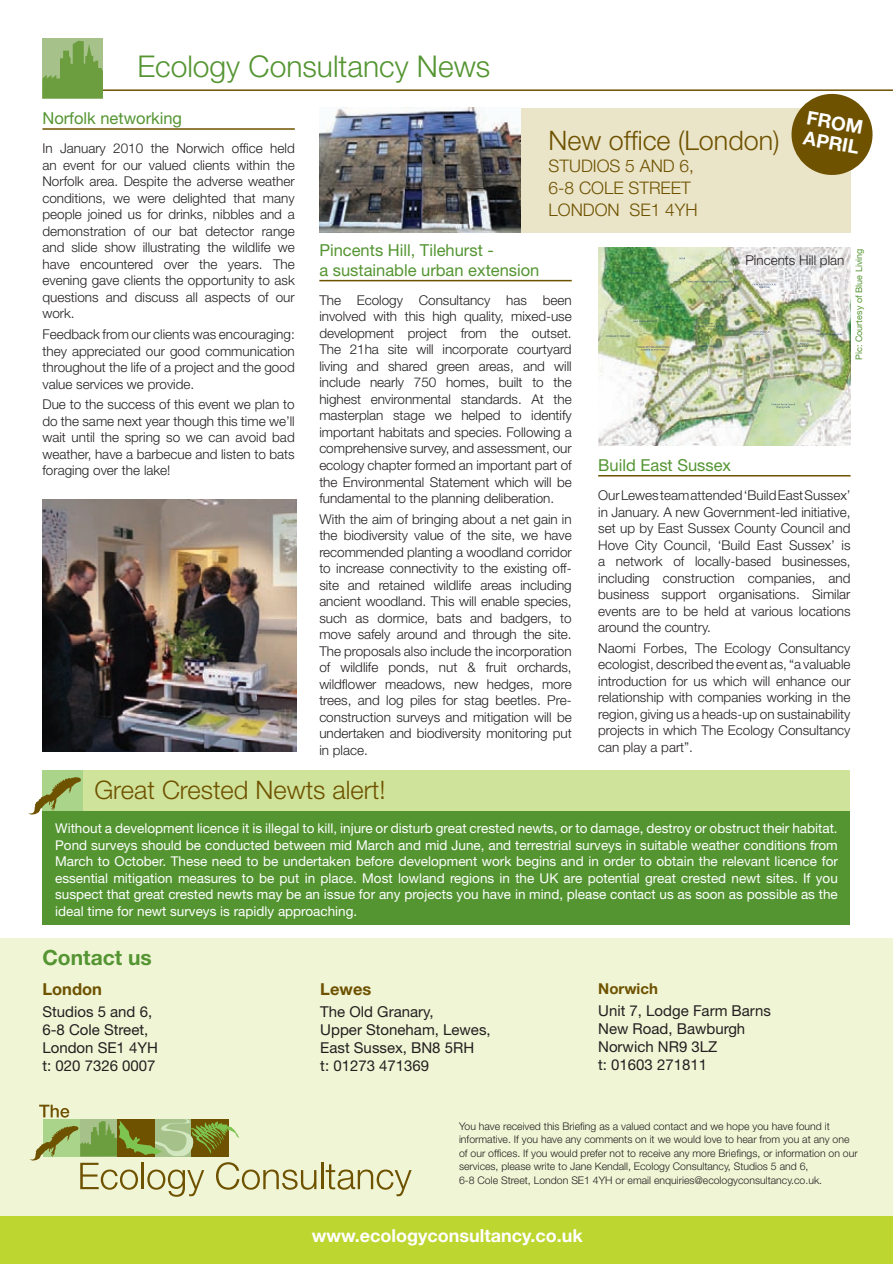
<style>
.page{position:relative;width:893px;height:1264px;background:#fff}
.page>*{position:absolute;margin:0;border:0;box-sizing:border-box;transform-origin:0 0}
.Text_Basic{font:300 30px "Helvetica Neue";color:#549532}
.t1{font:300 26.85px "Helvetica Neue";color:#6e5200}
.Text_Basic-2{font:300 25.5px "Helvetica Neue";color:#6e5200}
.Text_Basic-3{font:700 21px "Helvetica Neue";color:#549532}
.t2{font:700 18.9px "Helvetica Neue";color:#fff}
.Text_Basic-4{font:700 18px "Helvetica Neue";color:#fff}
.t3{font:300 17.25px "Helvetica Neue";color:#6e5200}
.Sub_Heads_2{font:16.5px/19.5px "Helvetica Neue";color:#549532}
.Text_Basic-5{font:700 16.5px "Helvetica Neue";color:#6e5200}
.Text_Basic-6{font:15px/18px "Helvetica Neue";color:#231f20}
.Text_Basic-7{font:700 15px "Helvetica Neue";color:#6e5200}
.Text_Basic-8{font:300 13.5px/16.5px "Helvetica Neue";color:#231f20;text-align:justify}
.t4{font:13.5px/16.5px "Helvetica Neue";color:#fff;text-align:justify}
.Text_Basic-9{font:300 10.5px/13.5px "Helvetica Neue";color:#231f20}
.t5{font:9px "Helvetica Neue";color:#549532}
</style>
<div class="page">
<div style="left:0;top:937px;width:893px;height:278px;background:#f0f5d5"></div>
<div style="left:42px;top:810px;width:808px;height:114px;background:#549532"></div>
<div style="left:320px;top:108px;width:530px;height:125px;background:#eae4c8"></div>
<div style="left:42px;top:769px;width:808px;height:41px;background:#d0e39a"></div>
<div style="left:0;top:1215px;width:893px;height:48px;background:#bed630"></div>
<hr style="left:99px;top:89px;width:794px;height:2px;background:#6e5200">
<div style="left:42px;top:38px;width:61px;height:60px;background:#a6c28a"></div>
<svg style="left:42px;top:41px;width:61px;height:57px"></svg>
<hr style="left:598px;top:475px;width:252px;height:1px;background:#6e5200">
<hr style="left:42px;top:128px;width:253px;height:2px;background:#6e5200">
<hr style="left:319px;top:280px;width:253px;height:1px;background:#6e5200">
<img style="left:43px;top:499px;width:254px;height:252px">
<img style="left:598px;top:247px;width:252px;height:198px">
<img style="left:638px;top:346px;width:31px;height:2px">
<svg style="left:641px;top:349px;width:22px;height:1px"></svg>
<svg style="left:606px;top:335px;width:18px;height:2px"></svg>
<img style="left:687px;top:280px;width:36px;height:3px">
<svg style="left:641px;top:320px;width:15px;height:2px"></svg>
<svg style="left:679px;top:257px;width:6px;height:2px"></svg>
<svg style="left:628px;top:272px;width:11px;height:2px"></svg>
<img style="left:772px;top:403px;width:23px;height:2px">
<svg style="left:776px;top:406px;width:13px;height:2px"></svg>
<svg style="left:708px;top:323px;width:6px;height:4px"></svg>
<svg style="left:701px;top:342px;width:6px;height:2px"></svg>
<svg style="left:822px;top:333px;width:19px;height:2px"></svg>
<svg style="left:766px;top:283px;width:7px;height:2px"></svg>
<svg style="left:746px;top:310px;width:8px;height:2px"></svg>
<img style="left:320px;top:107px;width:200px;height:126px">
<hr style="left:321px;top:1162px;width:2px;height:26px;background:#6e5200">
<svg style="left:326px;top:1164px;width:85px;height:31px"></svg>
<svg style="left:29px;top:1104px;width:287px;height:92px"></svg>
<div style="left:43px;top:769px;width:40px;height:41px;background:#aad489"></div>
<svg style="left:28px;top:776px;width:53px;height:38px"></svg>
<svg style="left:791px;top:93px;width:82px;height:85px"></svg>
<p class="Text_Basic" style="left:137px;top:48px;width:354px">Ecology Consultancy News</p>
<p class="Sub_Heads_2" style="left:42px;top:108px;width:141px">Norfolk networking</p>
<p class="Text_Basic-8" style="left:42px;top:140px;width:254px">In January 2010 the Norwich office held an event for our valued clients within the Norfolk area. Despite the adverse weather conditions, we were delighted that many people joined us for drinks, nibbles and a demonstration of our bat detector range and slide show illustrating the wildlife we have encountered over the years. The evening gave clients the opportunity to ask questions and discuss all aspects of our work.</p>
<p class="Text_Basic-8" style="left:42px;top:326px;width:254px">Feedback from our clients was encouraging: they appreciated our good communication throughout the life of a project and the good value services we provide.</p>
<p class="Text_Basic-8" style="left:42px;top:396px;width:254px">Due to the success of this event we plan to do the same next year though this time we’ll wait until the spring so we can avoid bad weather, have a barbecue and listen to bats foraging over the lake!</p>
<p class="t1" style="left:548px;top:124px;width:232px">New office (London)</p>
<p class="t3" style="left:548px;top:155px;width:147px">STUDIOS 5 AND 6,</p>
<p class="t3" style="left:548px;top:177px;width:144px">6-8 COLE STREET</p>
<p class="t3" style="left:548px;top:199px;width:150px">LONDON SE1 4YH</p>
<p class="t2" style="left:809px;top:106px;width:58px;rotate:10deg">FROM</p>
<p class="t2" style="left:806px;top:126px;width:58px;rotate:10deg">APRIL</p>
<p class="Sub_Heads_2" style="left:319px;top:240px;width:222px">Pincents Hill, Tilehurst -<br>a sustainable urban extension</p>
<p class="Text_Basic-8" style="left:319px;top:291px;width:254px">The Ecology Consultancy has been involved with this high quality, mixed-use development project from the outset.<br>The 21ha site will incorporate courtyard living and shared green areas, and will include nearly 750 homes, built to the highest environmental standards. At the masterplan stage we helped to identify important habitats and species. Following a comprehensive survey, and assessment, our ecology chapter formed an important part of the Environmental Statement which will be fundamental to the planning deliberation.</p>
<p class="Text_Basic-8" style="left:319px;top:510px;width:254px">With the aim of bringing about a net gain in the biodiversity value of the site, we have recommended planting a woodland corridor to increase connectivity to the existing off&shy;site and retained wildlife areas including ancient woodland. This will enable species, such as dormice, bats and badgers, to move safely around and through the site.<br>The proposals also include the incorporation of wildlife ponds, nut &amp; fruit orchards, wildflower meadows, new hedges, more trees, and log piles for stag beetles. Pre&shy;construction surveys and mitigation will be undertaken and biodiversity monitoring put in place.</p>
<p class="Text_Basic-8" style="left:745px;top:251px;width:101px">Pincents Hill plan</p>
<p class="t5" style="left:853px;top:360px;width:113px;rotate:-90deg">Pic: Courtesy of Blue Living</p>
<p class="Sub_Heads_2" style="left:598px;top:455px;width:134px">Build East Sussex</p>
<p class="Text_Basic-8" style="left:598px;top:486px;width:254px">Our Lewes team attended ‘Build East Sussex’ in January. A new Government-led initiative, set up by East Sussex County Council and Hove City Council, ‘Build East Sussex’ is a network of locally-based businesses, including construction companies, and business support organisations. Similar events are to be held at various locations around the country.</p>
<p class="Text_Basic-8" style="left:598px;top:639px;width:254px">Naomi Forbes, The Ecology Consultancy ecologist, described the event as, “a valuable introduction for us which will enhance our relationship with companies working in the region, giving us a heads-up on sustainability projects in which The Ecology Consultancy can play a part”.</p>
<p class="Text_Basic-2" style="left:94px;top:773px;width:293px">Great Crested Newts alert!</p>
<p class="t4" style="left:55px;top:819px;width:784px">Without a development licence it is illegal to kill, injure or disturb great crested newts, or to damage, destroy or obstruct their habitat.<br>Pond surveys should be conducted between mid March and mid June, and terrestrial surveys in suitable weather conditions from March to October. These need to be undertaken before development work begins and in order to obtain the relevant licence for essential mitigation measures to be put in place. Most lowland regions in the UK are potential great crested newt sites. If you suspect that great crested newts may be an issue for any projects you have in mind, please contact us as soon as possible as the ideal time for newt surveys is rapidly approaching.</p>
<p class="Text_Basic-3" style="left:42px;top:944px;width:111px">Contact us</p>
<p class="Text_Basic-5" style="left:42px;top:978px;width:61px">London</p>
<p class="Text_Basic-6" style="left:42px;top:1002px;width:117px">Studios 5 and 6,<br>6-8 Cole Street,<br>London SE1 4YH t: 020 7326 0007</p>
<p class="Text_Basic-5" style="left:320px;top:978px;width:53px">Lewes</p>
<p class="Text_Basic-6" style="left:320px;top:1002px;width:172px">The Old Granary,<br>Upper Stoneham, Lewes,<br>East Sussex, BN8 5RH<br>t: 01273 471369</p>
<p class="Text_Basic-7" style="left:598px;top:979px;width:61px">Norwich</p>
<p class="Text_Basic-6" style="left:598px;top:1001px;width:174px">Unit 7, Lodge Farm Barns<br>New Road, Bawburgh<br>Norwich NR9 3LZ<br>t: 01603 271811</p>
<p class="Text_Basic-9" style="left:459px;top:1118px;width:400px">You have received this Briefing as a valued contact and we hope you have found it informative. If you have any comments on it we would love to hear from you at any one of our offices. If you would prefer not to receive any more Briefings, or information on our services, please write to Jane Kendall, Ecology Consultancy, Studios 5 and 6,<br>6-8 Cole Street, London SE1 4YH or email enquiries@ecologyconsultancy.co.uk.</p>
<p class="Text_Basic-4" style="left:312px;top:1223px;width:272px">www.ecologyconsultancy.co.uk</p>
</div>
